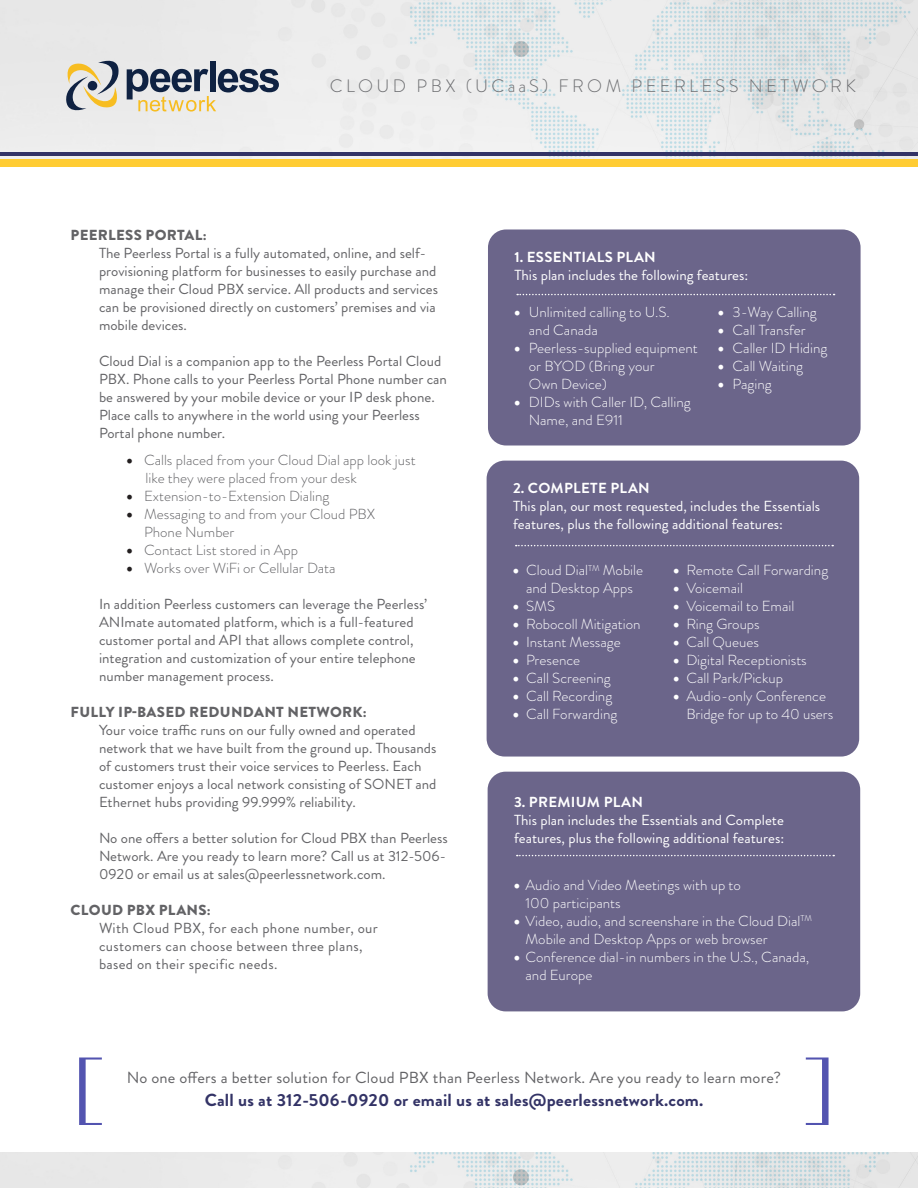
<style>
.page{position:relative;width:918px;height:1188px;background:#fff}
.page>*{position:absolute;margin:0;border:0;box-sizing:border-box;transform-origin:0 0}
.t1{font:300 18px "Brandon Grotesque";letter-spacing:.19em;color:#6c6d70}
.t2{font:700 17.4px "Brandon Grotesque";letter-spacing:.01em;color:#336}
.t3{font:16.05px "Brandon Grotesque";letter-spacing:.01em;color:#636366}
.t4{font:14.55px/18px "Brandon Grotesque";color:#636366}
.t5{font:300 14.55px/18px "Brandon Grotesque";color:#fff}
.t6{font:14.55px/18px "Brandon Grotesque";color:#fff}
.t7{font:300 14.55px/18px "Brandon Grotesque";color:#636366}
.t8{font:14.55px "Brandon Grotesque";letter-spacing:.02em;color:#636366}
.t9{font:900 14.55px "Brandon Grotesque";letter-spacing:.02em;color:#636366}
.t10{font:700 14.55px "Brandon Grotesque";letter-spacing:.02em;color:#fff}
.s1{font-family:"Minion Pro";font-weight:400;font-size:18px;color:#231f20}
.s2{font-family:"Minion Pro";font-weight:400;font-size:18px}
</style>
<div class="page">
<img style="left:0;top:0;width:918px;height:159px">
<img style="left:0;top:1152px;width:918px;height:36px">
<svg style="left:66px;top:61px;width:213px;height:51px"></svg>
<div style="left:0;top:159px;width:918px;height:7px;background:#fc3"></div>
<hr style="left:0;top:152px;width:918px;height:4px;background:#336">
<div style="left:488px;top:230px;width:373px;height:216px;background:#6b658a;border-radius:18px"></div>
<div style="left:487px;top:461px;width:372px;height:296px;background:#6b658a;border-radius:18px"></div>
<div style="left:488px;top:772px;width:372px;height:239px;background:#6b658a;border-radius:18px"></div>
<svg style="left:517px;top:294px;width:318px;height:1px"></svg>
<svg style="left:516px;top:545px;width:317px;height:1px"></svg>
<svg style="left:517px;top:855px;width:317px;height:1px"></svg>
<svg style="left:79px;top:1058px;width:23px;height:67px"></svg>
<svg style="left:806px;top:1058px;width:23px;height:67px"></svg>
<p class="t1" style="left:330px;top:73px;width:528px">CLOUD PBX (UCaaS) FROM PEERLESS NETWORK</p>
<p class="t9" style="left:71px;top:225px;width:138px">PEERLESS PORTAL:</p>
<p class="t4" style="left:99px;top:244px;width:341px">The Peerless Portal is a fully automated, online, and self&shy;provisioning platform for businesses to easily purchase and manage their Cloud PBX service. All products and services can be provisioned directly on customers’ premises and via mobile devices.</p>
<p class="t4" style="left:99px;top:352px;width:350px">Cloud Dial is a companion app to the Peerless Portal Cloud PBX. Phone calls to your Peerless Portal Phone number can be answered by your mobile device or your IP desk phone.<br>Place calls to anywhere in the world using your Peerless Portal phone number.</p>
<p class="t7" style="left:146px;top:451px;width:272px;text-indent:-20px"><span class="s1">•</span> Calls placed from your Cloud Dial app look just like they were placed from your desk</p>
<p class="t7" style="left:126px;top:487px;width:205px"><span class="s1">•</span> Extension-to-Extension Dialing</p>
<p class="t7" style="left:144px;top:505px;width:233px;text-indent:-18px"><span class="s1">•</span> Messaging to and from your Cloud PBX<br>Phone Number</p>
<p class="t7" style="left:126px;top:541px;width:174px"><span class="s1">•</span> Contact List stored in App</p>
<p class="t7" style="left:126px;top:559px;width:211px"><span class="s1">•</span> Works over WiFi or Cellular Data</p>
<p class="t4" style="left:99px;top:595px;width:330px">In addition Peerless customers can leverage the Peerless’ ANImate automated platform, which is a full-featured customer portal and API that allows complete control, integration and customization of your entire telephone number management process.</p>
<p class="t9" style="left:71px;top:702px;width:298px">FULLY IP-BASED REDUNDANT NETWORK:</p>
<p class="t4" style="left:99px;top:721px;width:339px">Your voice traffic runs on our fully owned and operated network that we have built from the ground up. Thousands of customers trust their voice services to Peerless. Each customer enjoys a local network consisting of SONET and Ethernet hubs providing 99.999% reliability.</p>
<p class="t4" style="left:99px;top:829px;width:350px">No one offers a better solution for Cloud PBX than Peerless<br>Network. Are you ready to learn more? Call us at 312-506-<br>0920 or email us at sales@peerlessnetwork.com.</p>
<p class="t9" style="left:71px;top:900px;width:142px">CLOUD PBX PLANS:</p>
<p class="t8" style="left:99px;top:918px;width:280px">With Cloud PBX, for each phone number, our</p>
<p class="t8" style="left:99px;top:936px;width:265px">customers can choose between three plans,</p>
<p class="t8" style="left:99px;top:954px;width:180px">based on their specific needs.</p>
<p class="t10" style="left:514px;top:247px;width:143px">1. ESSENTIALS PLAN</p>
<p class="t6" style="left:514px;top:266px;width:235px">This plan includes the following features:</p>
<p class="t5" style="left:514px;top:303px;width:157px"><span class="s2">•</span> Unlimited calling to U.S.</p>
<p class="t5" style="left:529px;top:321px;width:70px">and Canada</p>
<p class="t5" style="left:529px;top:339px;width:170px;text-indent:-15px"><span class="s2">•</span> Peerless-supplied equipment or BYOD (Bring your</p>
<p class="t5" style="left:529px;top:375px;width:79px">Own Device)</p>
<p class="t5" style="left:529px;top:393px;width:163px;text-indent:-15px"><span class="s2">•</span> DIDs with Caller ID, Calling<br>Name, and E911</p>
<p class="t5" style="left:718px;top:303px;width:101px"><span class="s2">•</span> 3-Way Calling</p>
<p class="t5" style="left:718px;top:321px;width:90px"><span class="s2">•</span> Call Transfer</p>
<p class="t5" style="left:718px;top:339px;width:111px"><span class="s2">•</span> Caller ID Hiding</p>
<p class="t5" style="left:718px;top:357px;width:87px"><span class="s2">•</span> Call Waiting</p>
<p class="t5" style="left:718px;top:375px;width:56px"><span class="s2">•</span> Paging</p>
<p class="t10" style="left:513px;top:478px;width:138px">2. COMPLETE PLAN</p>
<p class="t6" style="left:513px;top:497px;width:309px">This plan, our most requested, includes the Essentials features, plus the following additional features:</p>
<p class="t5" style="left:513px;top:562px;width:132px"><span class="s2">•</span> Cloud Dial<sup>TM</sup> Mobile</p>
<p class="t5" style="left:526px;top:580px;width:109px">and Desktop Apps</p>
<p class="t5" style="left:513px;top:598px;width:44px"><span class="s2">•</span> SMS</p>
<p class="t5" style="left:513px;top:616px;width:130px"><span class="s2">•</span> Robocoll Mitigation</p>
<p class="t5" style="left:513px;top:634px;width:110px"><span class="s2">•</span> Instant Message</p>
<p class="t5" style="left:513px;top:652px;width:69px"><span class="s2">•</span> Presence</p>
<p class="t5" style="left:513px;top:670px;width:100px"><span class="s2">•</span> Call Screening</p>
<p class="t5" style="left:513px;top:688px;width:101px"><span class="s2">•</span> Call Recording</p>
<p class="t5" style="left:513px;top:706px;width:106px"><span class="s2">•</span> Call Forwarding</p>
<p class="t5" style="left:673px;top:562px;width:157px"><span class="s2">•</span> Remote Call Forwarding</p>
<p class="t5" style="left:673px;top:580px;width:72px"><span class="s2">•</span> Voicemail</p>
<p class="t5" style="left:673px;top:598px;width:123px"><span class="s2">•</span> Voicemail to Email</p>
<p class="t5" style="left:673px;top:616px;width:88px"><span class="s2">•</span> Ring Groups</p>
<p class="t5" style="left:673px;top:634px;width:88px"><span class="s2">•</span> Call Queues</p>
<p class="t5" style="left:673px;top:652px;width:135px"><span class="s2">•</span> Digital Receptionists</p>
<p class="t5" style="left:673px;top:670px;width:112px"><span class="s2">•</span> Call Park/Pickup</p>
<p class="t5" style="left:686px;top:688px;width:148px;text-indent:-14px"><span class="s2">•</span> Audio-only Conference<br>Bridge for up to 40 users</p>
<p class="t10" style="left:514px;top:792px;width:130px">3. PREMIUM PLAN</p>
<p class="t6" style="left:514px;top:811px;width:272px">This plan includes the Essentials and Complete features, plus the following additional features:</p>
<p class="t5" style="left:514px;top:876px;width:229px"><span class="s2">•</span> Audio and Video Meetings with up to</p>
<p class="t5" style="left:526px;top:894px;width:97px">100 participants</p>
<p class="t5" style="left:526px;top:912px;width:288px;text-indent:-12px"><span class="s2">•</span> Video, audio, and screenshare in the Cloud Dial<sup>TM<br></sup>Mobile and Desktop Apps or web browser</p>
<p class="t5" style="left:514px;top:948px;width:297px"><span class="s2">•</span> Conference dial-in numbers in the U.S., Canada,</p>
<p class="t5" style="left:526px;top:966px;width:68px">and Europe</p>
<p class="t3" style="left:127px;top:1067px;width:656px">No one offers a better solution for Cloud PBX than Peerless Network. Are you ready to learn more?</p>
<p class="t2" style="left:205px;top:1087px;width:500px">Call us at 312-506-0920 or email us at sales@peerlessnetwork.com.</p>
</div>
